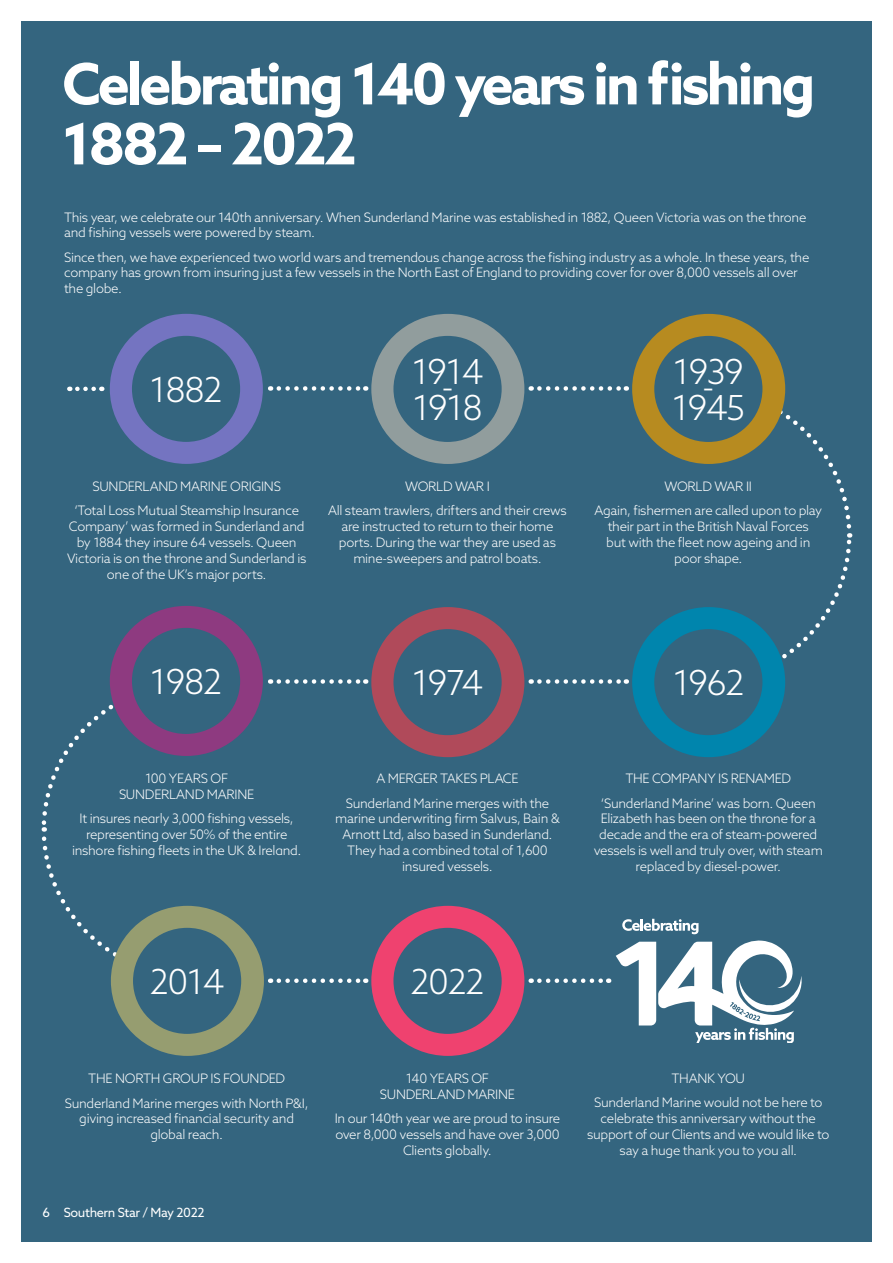
<style>
.page{position:relative;width:893px;height:1263px;background:#fff}
.page>*{position:absolute;margin:0;border:0;box-sizing:border-box;transform-origin:0 0}
.NORTH_-_Title__Large{font:700 57px/60px "Azo Sans";letter-spacing:-.055em;color:#fff}
.NORTH_-_Header1{font:300 34.5px "Azo Sans";letter-spacing:-.04em;color:#fff}
.NORTH_-_Points__2{font:300 13.05px/15.8px "Azo Sans";letter-spacing:-.02em;color:#fff;text-align:center}
.NORTH_-_Navigation{font:12.75px "Azo Sans";letter-spacing:-.03em;color:#fff}
</style>
<div class="page">
<div style="left:21px;top:21px;width:851px;height:1221px;background:#34657f"></div>
<svg style="left:77px;top:387px;width:25px;height:4px"></svg>
<svg style="left:279px;top:386px;width:87px;height:5px"></svg>
<svg style="left:539px;top:386px;width:88px;height:5px"></svg>
<div style="left:371px;top:607px;width:153px;height:150px;background:#b04a5a;border-radius:50%"></div>
<div style="left:393px;top:629px;width:109px;height:106px;background:#34657f;border-radius:50%"></div>
<div style="left:371px;top:906px;width:153px;height:150px;background:#ef426f;border-radius:50%"></div>
<div style="left:393px;top:928px;width:109px;height:106px;background:#34657f;border-radius:50%"></div>
<svg style="left:279px;top:679px;width:87px;height:5px"></svg>
<svg style="left:279px;top:978px;width:87px;height:5px"></svg>
<svg style="left:539px;top:679px;width:88px;height:5px"></svg>
<svg style="left:539px;top:978px;width:70px;height:5px"></svg>
<div style="left:110px;top:314px;width:153px;height:150px;background:#7474c1;border-radius:50%"></div>
<div style="left:132px;top:336px;width:108px;height:106px;background:#34657f;border-radius:50%"></div>
<div style="left:371px;top:314px;width:153px;height:150px;background:#919d9d;border-radius:50%"></div>
<div style="left:393px;top:336px;width:109px;height:106px;background:#34657f;border-radius:50%"></div>
<svg style="left:772px;top:405px;width:81px;height:258px"></svg>
<div style="left:632px;top:314px;width:153px;height:150px;background:#b78b20;border-radius:50%"></div>
<div style="left:654px;top:336px;width:108px;height:106px;background:#34657f;border-radius:50%"></div>
<svg style="left:41px;top:700px;width:82px;height:262px"></svg>
<svg style="left:616px;top:940px;width:186px;height:102px"></svg>
<svg style="left:622px;top:919px;width:76px;height:15px"></svg>
<div style="left:632px;top:607px;width:153px;height:150px;background:#0085ad;border-radius:50%"></div>
<div style="left:654px;top:629px;width:108px;height:106px;background:#34657f;border-radius:50%"></div>
<div style="left:110px;top:606px;width:153px;height:150px;background:#8e3a80;border-radius:50%"></div>
<div style="left:132px;top:628px;width:108px;height:106px;background:#34657f;border-radius:50%"></div>
<div style="left:111px;top:906px;width:153px;height:150px;background:#969d70;border-radius:50%"></div>
<div style="left:133px;top:928px;width:108px;height:106px;background:#34657f;border-radius:50%"></div>
<p class="NORTH_-_Title__Large" style="left:62px;top:53px;width:755px">Celebrating 140 years in fishing<br>1882 – 2022</p>
<p class="NORTH_-_Points__2" style="left:64px;top:209px;width:744px;text-align:left">This year, we celebrate our 140th anniversary. When Sunderland Marine was established in 1882, Queen Victoria was on the throne and fishing vessels were powered by steam.</p>
<p class="NORTH_-_Points__2" style="left:64px;top:249px;width:747px;text-align:left">Since then, we have experienced two world wars and tremendous change across the fishing industry as a whole. In these years, the company has grown from insuring just a few vessels in the North East of England to providing cover for over 8,000 vessels all over the globe.</p>
<p class="NORTH_-_Header1" style="left:150px;top:367px;width:75px">1882</p>
<p class="NORTH_-_Header1" style="left:412px;top:349px;width:73px">1914</p>
<p class="NORTH_-_Header1" style="left:441px;top:367px;width:14px">-</p>
<p class="NORTH_-_Header1" style="left:412px;top:385px;width:72px">1918</p>
<p class="NORTH_-_Points__2" style="left:92px;top:478px;width:190px">SUNDERLAND MARINE ORIGINS</p>
<p class="NORTH_-_Points__2" style="left:67px;top:503px;width:241px">‘Total Loss Mutual Steamship Insurance Company’ was formed in Sunderland and by 1884 they insure 64 vessels. Queen Victoria is on the throne and Sunderland is one of the UK’s major ports.</p>
<p class="NORTH_-_Points__2" style="left:405px;top:478px;width:86px">WORLD WAR I</p>
<p class="NORTH_-_Points__2" style="left:328px;top:503px;width:240px">All steam trawlers, drifters and their crews are instructed to return to their home ports. During the war they are used as mine-sweepers and patrol boats.</p>
<p class="NORTH_-_Header1" style="left:673px;top:349px;width:73px">1939</p>
<p class="NORTH_-_Header1" style="left:702px;top:367px;width:14px">-</p>
<p class="NORTH_-_Header1" style="left:672px;top:385px;width:74px">1945</p>
<p class="NORTH_-_Points__2" style="left:664px;top:478px;width:89px">WORLD WAR II</p>
<p class="NORTH_-_Points__2" style="left:594px;top:503px;width:229px">Again, fishermen are called upon to play their part in the British Naval Forces<br>but with the fleet now ageing and in poor shape.</p>
<p class="NORTH_-_Header1" style="left:150px;top:659px;width:74px">1982</p>
<p class="NORTH_-_Header1" style="left:673px;top:661px;width:73px">1962</p>
<p class="NORTH_-_Header1" style="left:412px;top:661px;width:73px">1974</p>
<p class="NORTH_-_Points__2" style="left:119px;top:771px;width:137px">100 YEARS OF<br>SUNDERLAND MARINE</p>
<p class="NORTH_-_Points__2" style="left:72px;top:811px;width:231px">It insures nearly 3,000 fishing vessels, representing over 50% of the entire inshore fishing fleets in the UK &amp; Ireland.</p>
<p class="NORTH_-_Points__2" style="left:376px;top:771px;width:144px">A MERGER TAKES PLACE</p>
<p class="NORTH_-_Points__2" style="left:335px;top:795px;width:226px">Sunderland Marine merges with the marine underwriting firm Salvus, Bain &amp;<br>Arnott Ltd, also based in Sunderland.<br>They had a combined total of 1,600 insured vessels.</p>
<p class="NORTH_-_Points__2" style="left:625px;top:771px;width:167px">THE COMPANY IS RENAMED</p>
<p class="NORTH_-_Points__2" style="left:594px;top:795px;width:231px">‘Sunderland Marine’ was born. Queen Elizabeth has been on the throne for a decade and the era of steam-powered vessels is well and truly over, with steam replaced by diesel-power.</p>
<p class="NORTH_-_Header1" style="left:150px;top:959px;width:76px">2014</p>
<p class="NORTH_-_Header1" style="left:410px;top:959px;width:76px">2022</p>
<p class="NORTH_-_Points__2" style="left:88px;top:1070px;width:198px">THE NORTH GROUP IS FOUNDED</p>
<p class="NORTH_-_Points__2" style="left:65px;top:1095px;width:245px">Sunderland Marine merges with North P&amp;I, giving increased financial security and global reach.</p>
<p class="NORTH_-_Navigation" style="left:43px;top:1204px;width:164px">6 Southern Star / May 2022</p>
<p class="NORTH_-_Points__2" style="left:380px;top:1070px;width:137px">140 YEARS OF<br>SUNDERLAND MARINE</p>
<p class="NORTH_-_Points__2" style="left:335px;top:1110px;width:227px">In our 140th year we are proud to insure over 8,000 vessels and have over 3,000<br>Clients globally.</p>
<p class="NORTH_-_Points__2" style="left:672px;top:1070px;width:75px">THANK YOU</p>
<p class="NORTH_-_Points__2" style="left:587px;top:1095px;width:244px">Sunderland Marine would not be here to celebrate this anniversary without the support of our Clients and we would like to say a huge thank you to you all.</p>
</div>
